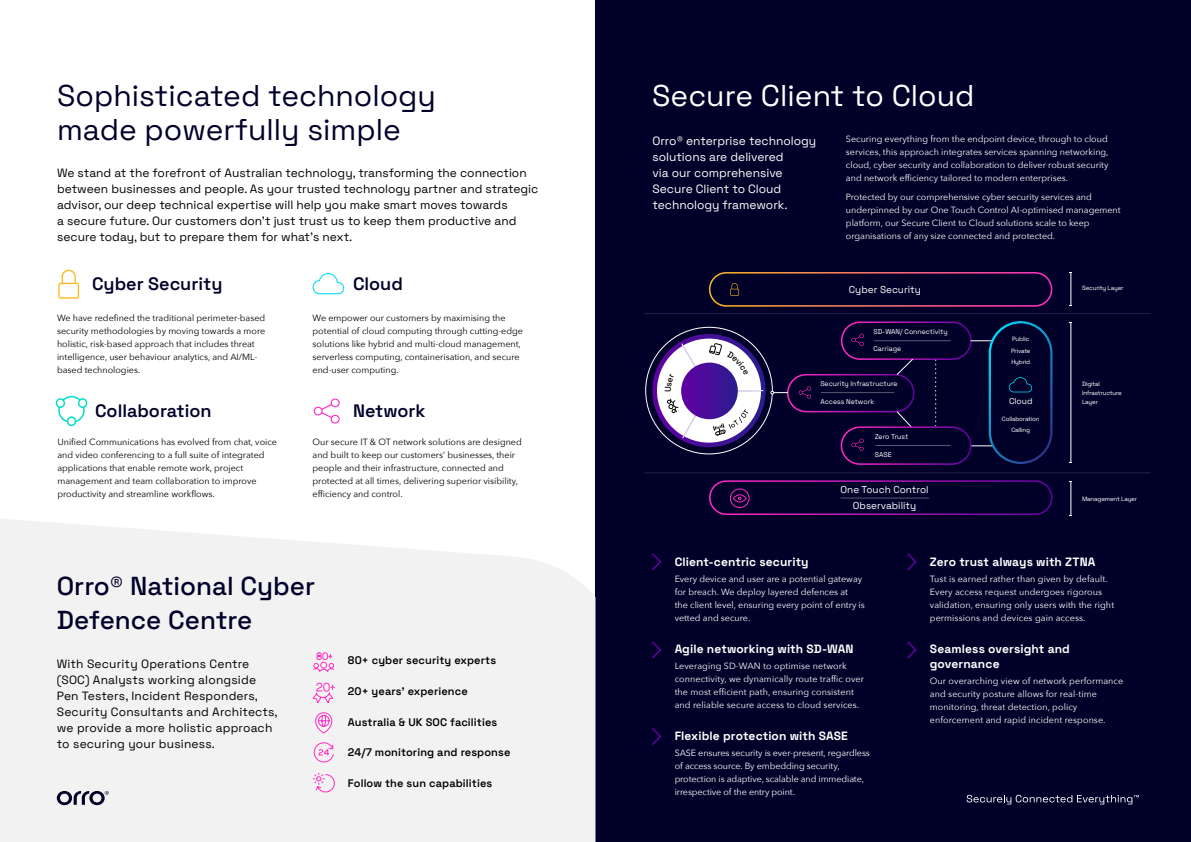
<style>
.page{position:relative;width:1191px;height:842px;background:#fff}
.page>*{position:absolute;margin:0;border:0;box-sizing:border-box;transform-origin:0 0}
.t1{font:30px "Space Grotesk";color:#000029}
.t2{font:30px "Space Grotesk";color:#fff}
.t3{font:500 26px/34px "Space Grotesk";color:#000029}
.t4{font:600 18px "Space Grotesk";color:#000029}
.t5{font:12px/16px "Space Grotesk";color:#000}
.t6{font:700 12px/15px "Space Grotesk";letter-spacing:.01em;color:#fff}
.t7{font:12px/16px "Space Grotesk";color:#fff}
.t8{font:600 11px "Space Grotesk";letter-spacing:.01em;color:#000}
.t9{font:10px "Space Grotesk";color:#fff}
.t10{font:9px/13px "Avenir Next";color:#fff}
.t11{font:9px/13px "Avenir Next";color:#000}
.t12{font:8.5px "Space Grotesk";color:#fff}
.t13{font:6.9px "Space Grotesk";color:#fff}
.t14{font:6.2px/11.5px "Space Grotesk";letter-spacing:-.025em;color:#fff}
</style>
<div class="page">
<div style="left:595px;top:0;width:596px;height:842px;background:#000028"></div>
<svg style="left:0;top:519px;width:595px;height:323px;fill:#f2f2f2"></svg>
<svg style="left:652px;top:553px;width:10px;height:18px"></svg>
<svg style="left:907px;top:553px;width:10px;height:18px"></svg>
<svg style="left:652px;top:641px;width:10px;height:18px"></svg>
<svg style="left:652px;top:728px;width:10px;height:17px"></svg>
<svg style="left:907px;top:641px;width:10px;height:18px"></svg>
<hr style="left:1070px;top:322px;width:1px;height:141px;background:#fff">
<hr style="left:1070px;top:272px;width:1px;height:34px;background:#fff">
<hr style="left:1070px;top:482px;width:1px;height:33px;background:#fff">
<svg style="left:730px;top:283px;width:9px;height:13px"></svg>
<hr style="left:644px;top:313px;width:506px;height:1px;background:#242446">
<hr style="left:644px;top:473px;width:506px;height:1px;background:#242446">
<div style="left:787px;top:374px;width:127px;height:38px;border:2px solid #fff;border-radius:18px"></div>
<hr style="left:820px;top:392px;width:74px;height:1px;background:#595973">
<div style="left:841px;top:321px;width:130px;height:39px;border:2px solid #fff;border-radius:18px"></div>
<hr style="left:874px;top:340px;width:77px;height:1px;background:#595973">
<svg style="left:896px;top:359px;width:17px;height:16px"></svg>
<svg style="left:896px;top:411px;width:15px;height:15px"></svg>
<svg style="left:970px;top:341px;width:20px;height:1px"></svg>
<svg style="left:971px;top:446px;width:22px;height:1px"></svg>
<div style="left:730px;top:489px;width:19px;height:19px;border:1px solid #ff2cc3;border-radius:50%"></div>
<svg style="left:732px;top:494px;width:15px;height:9px"></svg>
<div style="left:988px;top:321px;width:64px;height:143px;border:2px solid #fff;border-radius:31px"></div>
<div style="left:709px;top:272px;width:343px;height:35px;border:2px solid #fff;border-radius:17px"></div>
<div style="left:709px;top:480px;width:343px;height:35px;border:2px solid #fff;border-radius:17px"></div>
<hr style="left:840px;top:498px;width:88px;height:1px;background:#595973">
<svg style="left:1008px;top:377px;width:24px;height:15px"></svg>
<svg style="left:654px;top:336px;width:109px;height:109px"></svg>
<div style="left:652px;top:334px;width:113px;height:113px;border:5px solid #fff;border-radius:50%"></div>
<hr style="left:709px;top:390px;width:54px;height:1px;background:#fff">
<svg style="left:770px;top:391px;width:18px;height:3px"></svg>
<div style="left:840px;top:426px;width:131px;height:39px;border:2px solid #fff;border-radius:19px"></div>
<svg style="left:851px;top:439px;width:12px;height:12px"></svg>
<svg style="left:851px;top:334px;width:12px;height:12px"></svg>
<svg style="left:798px;top:386px;width:13px;height:13px"></svg>
<hr style="left:875px;top:445px;width:75px;height:1px;background:#595973">
<svg style="left:935px;top:360px;width:1px;height:66px"></svg>
<svg style="left:313px;top:398px;width:27px;height:25px"></svg>
<svg style="left:312px;top:273px;width:32px;height:21px"></svg>
<svg style="left:56px;top:396px;width:31px;height:30px"></svg>
<svg style="left:58px;top:270px;width:21px;height:29px"></svg>
<svg style="left:313px;top:652px;width:21px;height:20px"></svg>
<svg style="left:312px;top:682px;width:23px;height:22px"></svg>
<svg style="left:315px;top:712px;width:17px;height:22px"></svg>
<svg style="left:313px;top:741px;width:21px;height:22px"></svg>
<svg style="left:312px;top:772px;width:22px;height:21px"></svg>
<svg style="left:57px;top:791px;width:52px;height:14px"></svg>
<svg style="left:966px;top:795px;width:173px;height:9px"></svg>
<svg style="left:665px;top:343px;width:83px;height:96px;background:#ae9acd"></svg>
<h1 class="t1" style="left:57px;top:73px;width:380px">Sophisticated technology</h1>
<h1 class="t2" style="left:652px;top:73px;width:324px">Secure Client to Cloud</h1>
<h1 class="t1" style="left:57px;top:107px;width:345px">made powerfully simple</h1>
<h3 class="t7" style="left:652px;top:132px;width:165px">Orro® enterprise technology solutions are delivered<br>via our comprehensive<br>Secure Client to Cloud technology framework.</h3>
<p class="t10" style="left:846px;top:132px;width:264px;text-align:justify">Securing everything from the endpoint device, through to cloud services, this approach integrates services spanning networking, cloud, cyber security and collaboration to deliver robust security and network efficiency tailored to modern enterprises.</p>
<p class="t5" style="left:57px;top:164px;width:483px">We stand at the forefront of Australian technology, transforming the connection between businesses and people. As your trusted technology partner and strategic advisor, our deep technical expertise will help you make smart moves towards<br>a secure future. Our customers don’t just trust us to keep them productive and secure today, but to prepare them for what’s next.</p>
<p class="t10" style="left:846px;top:190px;width:276px">Protected by our comprehensive cyber security services and underpinned by our One Touch Control AI-optimised management platform, our Secure Client to Cloud solutions scale to keep organisations of any size connected and protected.</p>
<h3 class="t4" style="left:92px;top:271px;width:132px">Cyber Security</h3>
<h3 class="t4" style="left:353px;top:271px;width:51px">Cloud</h3>
<p class="t11" style="left:57px;top:311px;width:210px">We have redefined the traditional perimeter-based security methodologies by moving towards a more holistic, risk-based approach that includes threat intelligence, user behaviour analytics, and AI/ML&shy;based technologies.</p>
<p class="t11" style="left:312px;top:311px;width:212px">We empower our customers by maximising the potential of cloud computing through cutting-edge solutions like hybrid and multi-cloud management, serverless computing, containerisation, and secure end-user computing.</p>
<h3 class="t4" style="left:95px;top:397px;width:118px">Collaboration</h3>
<h3 class="t4" style="left:353px;top:397px;width:74px">Network</h3>
<p class="t11" style="left:57px;top:435px;width:221px">Unified Communications has evolved from chat, voice and video conferencing to a full suite of integrated applications that enable remote work, project management and team collaboration to improve productivity and streamline workflows.</p>
<p class="t11" style="left:312px;top:435px;width:211px">Our secure IT &amp; OT network solutions are designed and built to keep our customers’ businesses, their people and their infrastructure, connected and protected at all times, delivering superior visibility, efficiency and control.</p>
<h2 class="t3" style="left:57px;top:567px;width:260px">Orro® National Cyber<br>Defence Centre</h2>
<h3 class="t5" style="left:57px;top:655px;width:222px">With Security Operations Centre (SOC) Analysts working alongside Pen Testers, Incident Responders, Security Consultants and Architects, we provide a more holistic approach to securing your business.</h3>
<p class="t8" style="left:348px;top:652px;width:150px">80+ cyber security experts</p>
<p class="t8" style="left:348px;top:683px;width:121px">20+ years’ experience</p>
<p class="t8" style="left:348px;top:714px;width:151px">Australia &amp; UK SOC facilities</p>
<p class="t8" style="left:348px;top:744px;width:164px">24/7 monitoring and response</p>
<p class="t8" style="left:348px;top:775px;width:146px">Follow the sun capabilities</p>
<p class="t9" style="left:849px;top:282px;width:74px">Cyber Security</p>
<p class="t13" style="left:873px;top:326px;width:76px">SD-WAN/ Connectivity</p>
<p class="t13" style="left:873px;top:343px;width:29px">Carriage</p>
<p class="t13" style="left:820px;top:378px;width:79px">Security Infrastructure</p>
<p class="t13" style="left:820px;top:396px;width:55px">Access Network</p>
<p class="t13" style="left:874px;top:432px;width:35px">Zero Trust</p>
<p class="t13" style="left:875px;top:449px;width:18px">SASE</p>
<p class="t9" style="left:840px;top:482px;width:89px">One Touch Control</p>
<p class="t9" style="left:853px;top:498px;width:65px">Observability</p>
<p class="t14" style="left:1011px;top:333px;width:21px">Public<br>Private<br>Hybrid</p>
<p class="t12" style="left:1009px;top:394px;width:25px">Cloud</p>
<p class="t14" style="left:1002px;top:412px;width:39px;text-align:center">Collaboration<br>Calling</p>
<p class="t14" style="left:1082px;top:282px;width:43px">Security Layer</p>
<p class="t14" style="left:1082px;top:379px;width:41px;line-height:9.2px">Digital<br>Infrastructure<br>Layer</p>
<p class="t14" style="left:1082px;top:492px;width:57px">Management Layer</p>
<h3 class="t6" style="left:674px;top:554px;width:135px">Client-centric security</h3>
<p class="t10" style="left:674px;top:572px;width:192px">Every device and user are a potential gateway for breach. We deploy layered defences at<br>the client level, ensuring every point of entry is vetted and secure.</p>
<h3 class="t6" style="left:674px;top:641px;width:180px">Agile networking with SD-WAN</h3>
<p class="t10" style="left:674px;top:659px;width:191px">Leveraging SD-WAN to optimise network connectivity, we dynamically route traffic over the most efficient path, ensuring consistent and reliable secure access to cloud services.</p>
<h3 class="t6" style="left:674px;top:727px;width:175px">Flexible protection with SASE</h3>
<p class="t10" style="left:674px;top:746px;width:197px">SASE ensures security is ever-present, regardless of access source. By embedding security, protection is adaptive, scalable and immediate, irrespective of the entry point.</p>
<h3 class="t6" style="left:930px;top:554px;width:167px">Zero trust always with ZTNA</h3>
<p class="t10" style="left:930px;top:572px;width:186px">Tust is earned rather than given by default.<br>Every access request undergoes rigorous validation, ensuring only users with the right permissions and devices gain access.</p>
<h3 class="t6" style="left:930px;top:641px;width:141px">Seamless oversight and governance</h3>
<p class="t10" style="left:930px;top:674px;width:195px">Our overarching view of network performance and security posture allows for real-time monitoring, threat detection, policy enforcement and rapid incident response.</p>
</div>
